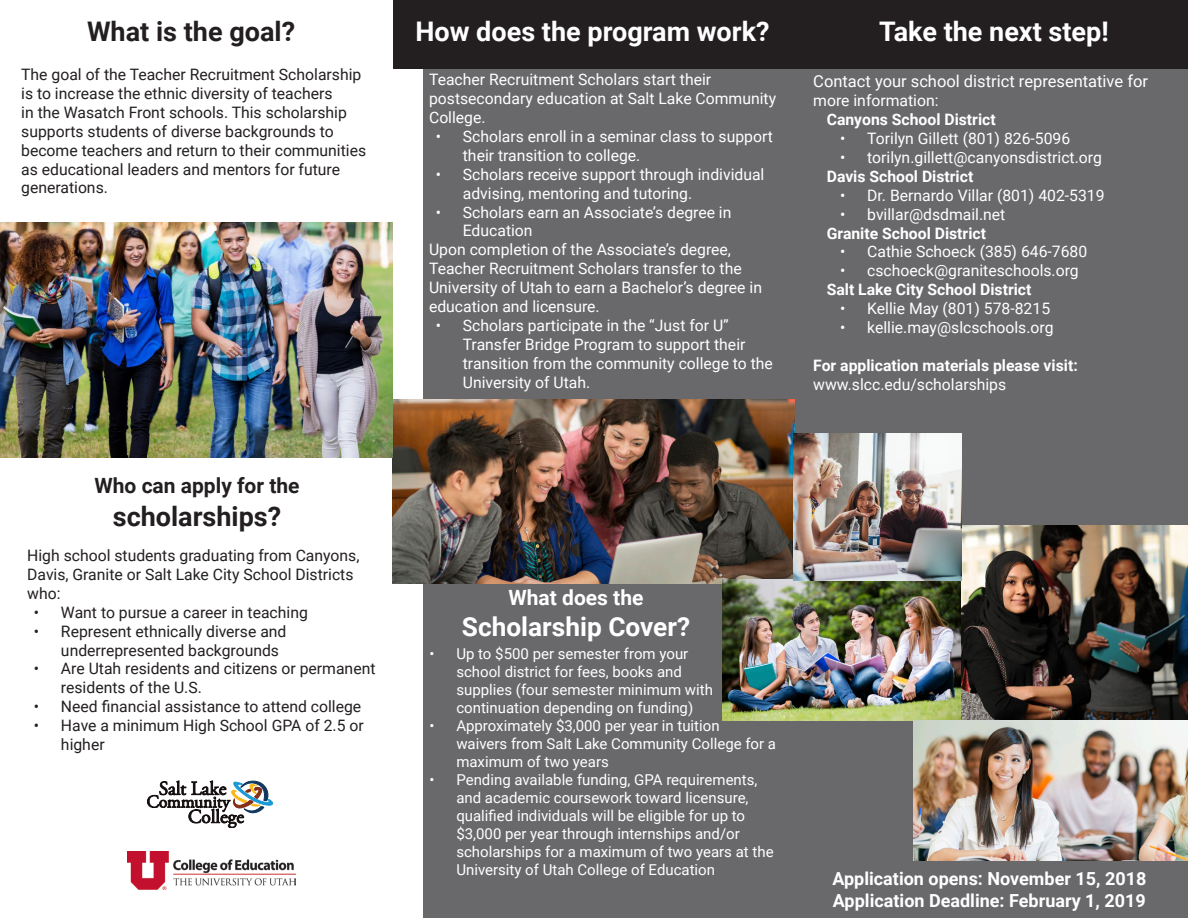
<style>
.page{position:relative;width:1188px;height:918px;background:#fff}
.page>*{position:absolute;margin:0;border:0;box-sizing:border-box;transform-origin:0 0}
.t1{font:700 27px "Roboto";color:#fff}
.t2{font:700 27px "Roboto";color:#231f20}
.t3{font:700 26.25px "Roboto";color:#fff}
.t4{font:700 21px "Roboto";color:#231f20}
.t5{font:700 21px "Roboto";color:#fff}
.t6{font:700 18px "Roboto";color:#fff}
.t7{font:16.5px "Roboto";color:#fff}
.t8{font:15.75px/18.9px "Roboto";color:#fff}
.t9{font:15.75px/18.9px "Roboto";color:#231f20}
.t10{font:700 15.75px "Roboto";color:#fff}
.t11{font:15px/18px "Roboto";color:#fff}
</style>
<div class="page">
<div style="left:423px;top:2px;width:765px;height:916px;background:#69696c"></div>
<div style="left:393px;top:0;width:795px;height:68px;background:#231f20"></div>
<img style="left:393px;top:400px;width:401px;height:183px">
<img style="left:723px;top:580px;width:238px;height:141px">
<img style="left:961px;top:526px;width:227px;height:194px">
<img style="left:794px;top:434px;width:167px;height:146px">
<img style="left:914px;top:720px;width:274px;height:140px">
<img style="left:0;top:222px;width:393px;height:235px">
<svg style="left:147px;top:781px;width:126px;height:47px"></svg>
<img style="left:127px;top:852px;width:169px;height:38px">
<p class="t2" style="left:87px;top:12px;width:210px">What is the goal?</p>
<p class="t9" style="left:21px;top:64px;width:347px">The goal of the Teacher Recruitment Scholarship is to increase the ethnic diversity of teachers<br>in the Wasatch Front schools. This scholarship supports students of diverse backgrounds to become teachers and return to their communities as educational leaders and mentors for future generations.</p>
<p class="t4" style="left:94px;top:471px;width:207px">Who can apply for the</p>
<p class="t2" style="left:113px;top:497px;width:170px">scholarships?</p>
<p class="t9" style="left:27px;top:545px;width:334px">High school students graduating from Canyons,<br>Davis, Granite or Salt Lake City School Districts who:</p>
<p class="t9" style="left:34px;top:602px;width:275px">• Want to pursue a career in teaching</p>
<p class="t9" style="left:61px;top:621px;width:227px;text-indent:-27px">• Represent ethnically diverse and underrepresented backgrounds</p>
<p class="t9" style="left:61px;top:659px;width:316px;text-indent:-27px">• Are Utah residents and citizens or permanent residents of the U.S.</p>
<p class="t9" style="left:34px;top:697px;width:329px">• Need financial assistance to attend college</p>
<p class="t9" style="left:61px;top:716px;width:304px;text-indent:-27px">• Have a minimum High School GPA of 2.5 or higher</p>
<p class="t1" style="left:415px;top:12px;width:356px">How does the program work?</p>
<p class="t8" style="left:429px;top:70px;width:349px">Teacher Recruitment Scholars start their postsecondary education at Salt Lake Community<br>College.</p>
<p class="t8" style="left:463px;top:126px;width:312px;text-indent:-27px">• Scholars enroll in a seminar class to support their transition to college.</p>
<p class="t8" style="left:463px;top:164px;width:303px;text-indent:-27px">• Scholars receive support through individual advising, mentoring and tutoring.</p>
<p class="t8" style="left:463px;top:202px;width:270px;text-indent:-27px">• Scholars earn an Associate’s degree in<br>Education</p>
<p class="t8" style="left:429px;top:240px;width:334px">Upon completion of the Associate’s degree, Teacher Recruitment Scholars transfer to the University of Utah to earn a Bachelor’s degree in education and licensure.</p>
<p class="t8" style="left:463px;top:315px;width:312px;text-indent:-27px">• Scholars participate in the “Just for U” Transfer Bridge Program to support their transition from the community college to the University of Utah.</p>
<p class="t1" style="left:879px;top:12px;width:231px">Take the next step!</p>
<p class="t7" style="left:813px;top:70px;width:336px">Contact your school district representative for</p>
<p class="t8" style="left:813px;top:91px;width:127px">more information:</p>
<p class="t10" style="left:827px;top:109px;width:170px">Canyons School District</p>
<p class="t8" style="left:840px;top:128px;width:232px">• Torilyn Gillett (801) 826-5096</p>
<p class="t8" style="left:840px;top:147px;width:263px">• torilyn.gillett@canyonsdistrict.org</p>
<p class="t10" style="left:827px;top:165px;width:148px">Davis School District</p>
<p class="t8" style="left:840px;top:185px;width:266px">• Dr. Bernardo Villar (801) 402-5319</p>
<p class="t8" style="left:840px;top:204px;width:167px">• bvillar@dsdmail.net</p>
<p class="t10" style="left:827px;top:222px;width:161px">Granite School District</p>
<p class="t8" style="left:840px;top:242px;width:249px">• Cathie Schoeck (385) 646-7680</p>
<p class="t8" style="left:840px;top:261px;width:240px">• cschoeck@graniteschools.org</p>
<p class="t10" style="left:827px;top:279px;width:206px">Salt Lake City School District</p>
<p class="t8" style="left:840px;top:299px;width:211px">• Kellie May (801) 578-8215</p>
<p class="t8" style="left:840px;top:317px;width:215px">• kellie.may@slcschools.org</p>
<p class="t10" style="left:813px;top:354px;width:266px">For application materials please visit:</p>
<p class="t8" style="left:813px;top:374px;width:194px">www.slcc.edu/scholarships</p>
<p class="t5" style="left:509px;top:583px;width:137px">What does the</p>
<p class="t3" style="left:462px;top:609px;width:230px">Scholarship Cover?</p>
<p class="t11" style="left:456px;top:644px;width:258px;text-indent:-27px">• Up to $500 per semester from your school district for fees, books and supplies (four semester minimum with continuation depending on funding)</p>
<p class="t11" style="left:456px;top:716px;width:321px;text-indent:-27px">• Approximately $3,000 per year in tuition<br>waivers from Salt Lake Community College for a maximum of two years</p>
<p class="t11" style="left:456px;top:770px;width:319px;text-indent:-27px">• Pending available funding, GPA requirements, and academic coursework toward licensure, qualified individuals will be eligible for up to $3,000 per year through internships and/or scholarships for a maximum of two years at the University of Utah College of Education</p>
<p class="t6" style="left:832px;top:866px;width:315px">Application opens: November 15, 2018</p>
<p class="t6" style="left:833px;top:888px;width:314px">Application Deadline: February 1, 2019</p>
</div>
